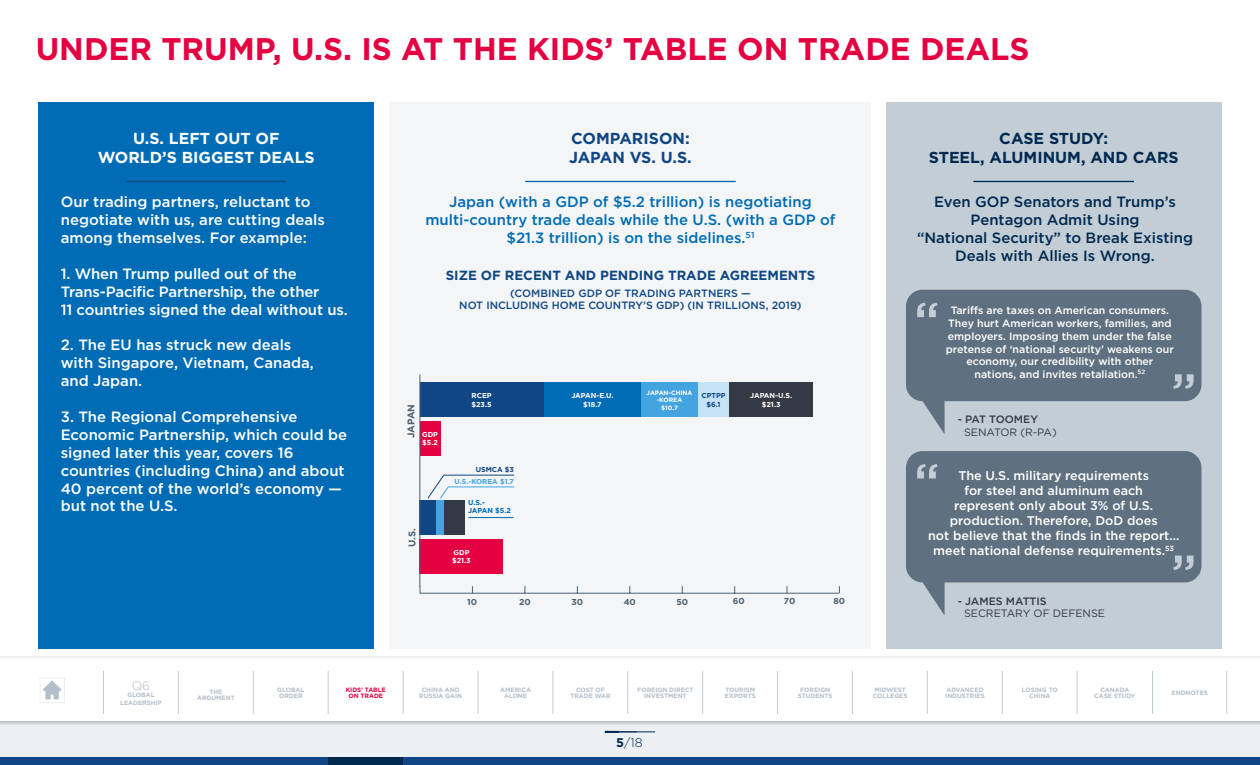
<style>
.page{position:relative;width:1260px;height:765px;background:#fff}
.page>*{position:absolute;margin:0;border:0;box-sizing:border-box;transform-origin:0 0}
.t1{font:500 51px "Gotham";color:#c2cdd6}
.t2{font:700 31.25px "Gotham";color:#e40041}
.t3{font:700 15.88px/19.1px "Gotham";color:#00294f;text-align:center}
.t4{font:700 15.88px/19.1px "Gotham";color:#fff;text-align:center}
.t5{font:700 15.88px/19.1px "Gotham";color:#104683}
.t6{font:500 14.88px/17.9px "Gotham";color:#fff}
.t7{font:500 14.88px/17.9px "Gotham";color:#006cb5;text-align:center}
.t8{font:500 14.88px/17.9px "Gotham";color:#00294f;text-align:center}
.t9{font:700 13.25px "Gotham";color:#104683}
.t10{font:500 12.62px/15.1px "Gotham";color:#fff;text-align:center}
.t11{font:300 12.62px "Gotham";color:#00294f}
.t12{font:300 12.5px "Gotham";color:#b3bfca}
.t13{font:10.75px "Gotham";color:#333945}
.t14{font:500 10.75px "Gotham";color:#333945}
.t15{font:500 10.62px/12.8px "Gotham";color:#fff;text-align:center}
.t16{font:500 10.62px/11.9px "Gotham";color:#104683;text-align:center}
.t17{font:700 9.75px "Gotham";letter-spacing:-.015em;color:#4d6172}
.t18{font:700 8.62px "Gotham";color:#4d6172}
.t19{font:700 7.12px/8.6px "Gotham";color:#fff}
.t20{font:700 7.12px/8.6px "Gotham";color:#104683;text-align:center}
.t21{font:700 7.12px "Gotham";color:#44a4df}
.t22{font:700 7.12px/8.6px "Gotham";letter-spacing:-.015em;color:#006cb5}
.t23{font:700 6.25px/6.2px "Gotham";color:#b3bfca;text-align:center}
.t24{font:700 6.25px/7.5px "Gotham";color:#fff;text-align:center}
.t25{font:700 6.25px/6.2px "Gotham";color:#e40041;text-align:center}
.s1{font-weight:700}
</style>
<div class="page">
<div style="left:0;top:721px;width:1260px;height:44px;background:#edf0f3"></div>
<div style="left:0;top:721px;width:1260px;height:5px;background:#d4d7da"></div>
<hr style="left:605px;top:732px;width:50px;height:1px;background:#00294f">
<div style="left:0;top:656px;width:1260px;height:5px;background:#f7f7f7"></div>
<svg style="left:40px;top:678px;width:24px;height:25px"></svg>
<div style="left:0;top:757px;width:1260px;height:8px;background:#104683"></div>
<hr style="left:103px;top:671px;width:1px;height:43px;background:#c2cdd6">
<hr style="left:253px;top:671px;width:1px;height:43px;background:#c2cdd6">
<hr style="left:403px;top:671px;width:1px;height:43px;background:#c2cdd6">
<hr style="left:553px;top:671px;width:1px;height:43px;background:#c2cdd6">
<hr style="left:702px;top:671px;width:1px;height:43px;background:#c2cdd6">
<hr style="left:178px;top:671px;width:1px;height:43px;background:#c2cdd6">
<hr style="left:328px;top:671px;width:1px;height:43px;background:#c2cdd6">
<hr style="left:478px;top:671px;width:1px;height:43px;background:#c2cdd6">
<hr style="left:628px;top:671px;width:1px;height:43px;background:#c2cdd6">
<hr style="left:777px;top:671px;width:1px;height:43px;background:#c2cdd6">
<hr style="left:852px;top:671px;width:1px;height:43px;background:#c2cdd6">
<hr style="left:927px;top:671px;width:1px;height:43px;background:#c2cdd6">
<hr style="left:1002px;top:671px;width:1px;height:43px;background:#c2cdd6">
<hr style="left:1077px;top:671px;width:1px;height:43px;background:#c2cdd6">
<hr style="left:1152px;top:671px;width:1px;height:43px;background:#c2cdd6">
<hr style="left:1227px;top:671px;width:1px;height:43px;background:#c2cdd6">
<div style="left:328px;top:757px;width:75px;height:8px;background:#00294f"></div>
<svg style="left:605px;top:731px;width:32px;height:2px"></svg>
<div style="left:886px;top:103px;width:336px;height:546px;background:#c2cdd6"></div>
<svg style="left:906px;top:451px;width:295px;height:165px;fill:#5f7180"></svg>
<svg style="left:906px;top:290px;width:295px;height:144px;fill:#5f7180"></svg>
<div style="left:38px;top:103px;width:336px;height:546px;background:#006cb5"></div>
<div style="left:389px;top:103px;width:482px;height:546px;background:#f3f5f7"></div>
<hr style="left:973px;top:181px;width:161px;height:1px;background:#00294f">
<hr style="left:126px;top:181px;width:161px;height:1px;background:#104683">
<hr style="left:525px;top:181px;width:211px;height:1px;background:#006cb5">
<div style="left:543px;top:383px;width:99px;height:34px;background:#006cb5"></div>
<div style="left:436px;top:501px;width:9px;height:34px;background:#44a4df"></div>
<div style="left:420px;top:383px;width:123px;height:34px;background:#104683"></div>
<div style="left:420px;top:501px;width:16px;height:34px;background:#104683"></div>
<div style="left:642px;top:383px;width:56px;height:34px;background:#44a4df"></div>
<div style="left:698px;top:383px;width:32px;height:34px;background:#c6e2f6"></div>
<div style="left:420px;top:421px;width:20px;height:34px;background:#e40041"></div>
<div style="left:445px;top:501px;width:20px;height:34px;background:#333945"></div>
<div style="left:420px;top:539px;width:83px;height:34px;background:#e40041"></div>
<div style="left:730px;top:383px;width:83px;height:34px;background:#333945"></div>
<hr style="left:420px;top:374px;width:1px;height:213px;background:#4d6172">
<hr style="left:420px;top:593px;width:419px;height:1px;background:#4d6172">
<svg style="left:427px;top:475px;width:87px;height:24px"></svg>
<hr style="left:468px;top:517px;width:46px;height:1px;background:#006cb5">
<h2 class="t2" style="left:36px;top:28px;width:995px">UNDER TRUMP, U.S. IS AT THE KIDS’ TABLE ON TRADE DEALS</h2>
<p class="t4" style="left:98px;top:129px;width:219px">U.S. LEFT OUT OF<br>WORLD’S BIGGEST DEALS</p>
<p class="t5" style="left:569px;top:129px;width:124px">COMPARISON:<br>JAPAN VS. U.S.</p>
<p class="t7" style="left:425px;top:193px;width:412px">Japan (with a GDP of $5.2 trillion) is negotiating multi-country trade deals while the U.S. (with a GDP of $21.3 trillion) is on the sidelines.<sup>51</sup></p>
<p class="t6" style="left:61px;top:193px;width:266px">Our trading partners, reluctant to negotiate with us, are cutting deals among themselves. For example:</p>
<p class="t6" style="left:61px;top:264px;width:288px">1. When Trump pulled out of the<br>Trans-Pacific Partnership, the other<br>11 countries signed the deal without us.</p>
<p class="t6" style="left:61px;top:336px;width:255px">2. The EU has struck new deals with Singapore, Vietnam, Canada, and Japan.</p>
<p class="t6" style="left:61px;top:408px;width:288px">3. The Regional Comprehensive<br>Economic Partnership, which could be signed later this year, covers 16 countries (including China) and about<br>40 percent of the world’s economy — but not the U.S.</p>
<p class="t9" style="left:446px;top:266px;width:371px">SIZE OF RECENT AND PENDING TRADE AGREEMENTS</p>
<p class="t16" style="left:459px;top:287px;width:344px">(COMBINED GDP OF TRADING PARTNERS —<br>NOT INCLUDING HOME COUNTRY’S GDP) (IN TRILLIONS, 2019)</p>
<p class="t19" style="left:571px;top:391px;width:44px;text-align:center">JAPAN-E.U. $18.7</p>
<p class="t24" style="left:647px;top:389px;width:47px">JAPAN-CHINA -KOREA<br>$10.7</p>
<p class="t20" style="left:701px;top:391px;width:26px">CPTPP $6.1</p>
<p class="t19" style="left:472px;top:391px;width:22px">RCEP $23.5</p>
<p class="t19" style="left:750px;top:391px;width:43px;text-align:center">JAPAN-U.S. $21.3</p>
<p class="t17" style="left:405px;top:438px;width:36px;rotate:-90deg">JAPAN</p>
<p class="t19" style="left:422px;top:430px;width:17px">GDP $5.2</p>
<p class="t20" style="left:476px;top:465px;width:40px">USMCA $3</p>
<p class="t21" style="left:455px;top:477px;width:61px">U.S.-KOREA $1.7</p>
<p class="t22" style="left:468px;top:498px;width:44px">U.S.-<br>JAPAN $5.2</p>
<p class="t17" style="left:406px;top:547px;width:20px;rotate:-90deg">U.S.</p>
<p class="t19" style="left:452px;top:548px;width:20px">GDP $21.3</p>
<p class="t18" style="left:467px;top:596px;width:11px">10</p>
<p class="t18" style="left:519px;top:596px;width:13px">20</p>
<p class="t18" style="left:572px;top:596px;width:13px">30</p>
<p class="t18" style="left:624px;top:596px;width:14px">40</p>
<p class="t18" style="left:677px;top:596px;width:13px">50</p>
<p class="t18" style="left:733px;top:596px;width:14px">60</p>
<p class="t18" style="left:784px;top:596px;width:13px">70</p>
<p class="t18" style="left:834px;top:596px;width:13px">80</p>
<p class="t3" style="left:929px;top:129px;width:251px">CASE STUDY:<br>STEEL, ALUMINUM, AND CARS</p>
<p class="t8" style="left:917px;top:193px;width:277px">Even GOP Senators and Trump’s<br>Pentagon Admit Using<br>“National Security” to Break Existing<br>Deals with Allies Is Wrong.</p>
<h1 class="t1" style="left:914px;top:287px;width:27px">“</h1>
<p class="t15" style="left:946px;top:304px;width:229px">Tariffs are taxes on American consumers.<br>They hurt American workers, families, and employers. Imposing them under the false pretense of ‘national security’ weakens our economy, our credibility with other nations, and invites retaliation.<sup>52</sup></p>
<h1 class="t1" style="left:1197px;top:404px;width:27px;rotate:-180deg">“</h1>
<p class="t14" style="left:958px;top:413px;width:82px">- PAT TOOMEY</p>
<p class="t13" style="left:964px;top:426px;width:94px">SENATOR (R-PA)</p>
<h1 class="t1" style="left:914px;top:449px;width:27px">“</h1>
<p class="t10" style="left:928px;top:467px;width:253px">The U.S. military requirements<br>for steel and aluminum each<br>represent only about 3% of U.S. production. Therefore, DoD does<br>not believe that the finds in the report… meet national defense requirements.<sup>53</sup></p>
<h1 class="t1" style="left:1197px;top:585px;width:27px;rotate:-180deg">“</h1>
<p class="t14" style="left:958px;top:594px;width:91px">- JAMES MATTIS</p>
<p class="t13" style="left:964px;top:607px;width:143px">SECRETARY OF DEFENSE</p>
<p class="t12" style="left:132px;top:678px;width:20px">Q6</p>
<p class="t23" style="left:120px;top:691px;width:43px;line-height:7.5px">GLOBAL<br>LEADERSHIP</p>
<p class="t23" style="left:1094px;top:686px;width:43px">CANADA<br>CASE STUDY</p>
<p class="t23" style="left:209px;top:688px;width:14px">THE</p>
<p class="t23" style="left:1172px;top:690px;width:38px">ENDNOTES</p>
<p class="t23" style="left:197px;top:694px;width:39px">ARGUMENT</p>
<p class="t23" style="left:277px;top:686px;width:29px;text-align:left">GLOBAL<br>ORDER</p>
<p class="t23" style="left:419px;top:686px;width:44px">CHINA AND<br>RUSSIA GAIN</p>
<p class="t23" style="left:873px;top:686px;width:36px;text-align:left">MIDWEST<br>COLLEGES</p>
<p class="t25" style="left:346px;top:686px;width:42px">KIDS’ TABLE<br>ON TRADE</p>
<p class="t23" style="left:798px;top:686px;width:36px">FOREIGN<br>STUDENTS</p>
<p class="t23" style="left:500px;top:686px;width:32px">AMERICA<br>ALONE</p>
<p class="t23" style="left:945px;top:686px;width:41px;text-align:left">ADVANCED<br>INDUSTRIES</p>
<p class="t23" style="left:570px;top:686px;width:42px">COST OF<br>TRADE WAR</p>
<p class="t23" style="left:1022px;top:686px;width:37px">LOSING TO<br>CHINA</p>
<p class="t23" style="left:637px;top:686px;width:58px">FOREIGN DIRECT<br>INVESTMENT</p>
<p class="t23" style="left:725px;top:686px;width:32px;text-align:left">TOURISM<br>EXPORTS</p>
<p class="t11" style="left:616px;top:734px;width:28px"><span class="s1">5</span>/18</p>
</div>
